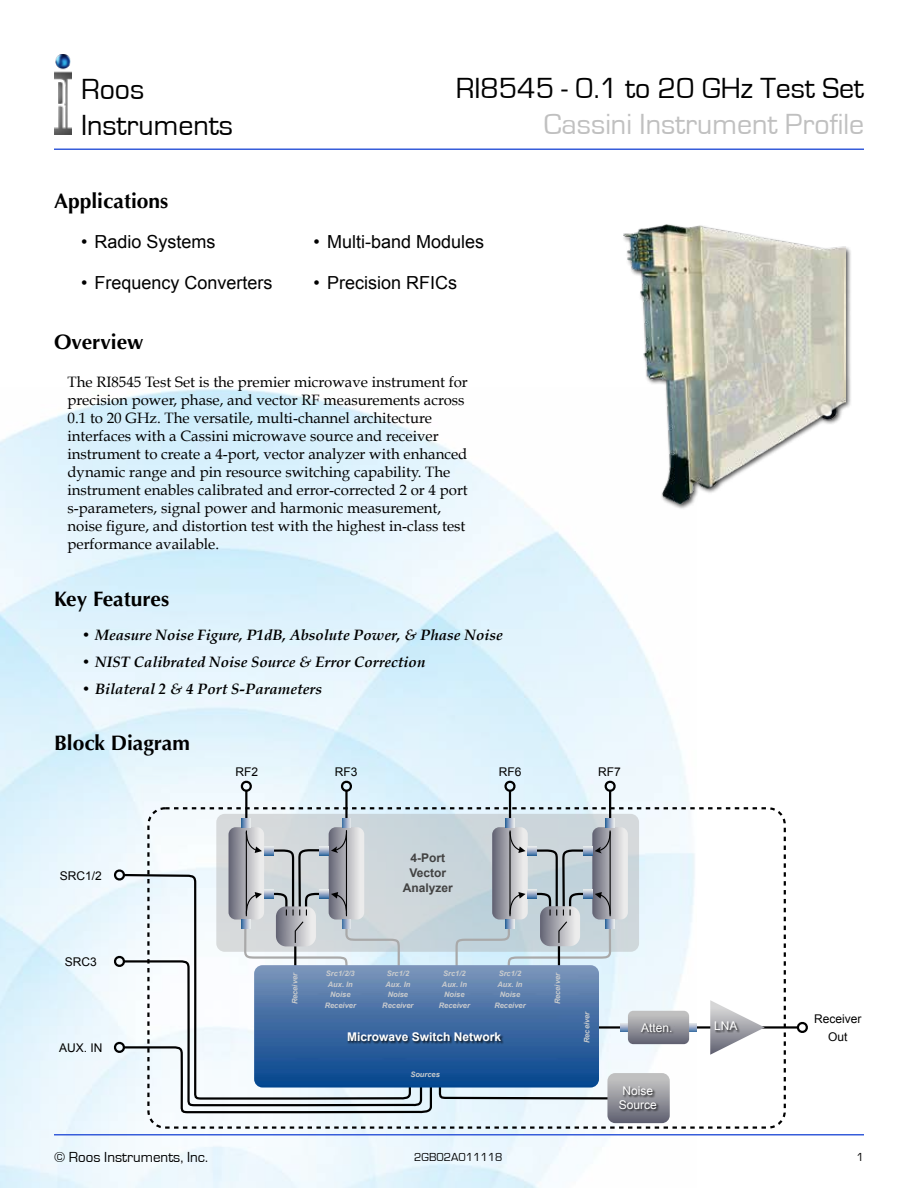
<style>
.page{position:relative;width:918px;height:1188px;background:#fff}
.page>*{position:absolute;margin:0;border:0;box-sizing:border-box;transform-origin:0 0}
.t1{font:30px/36px "Eurostile";color:#000}
.t2{font:30px "Eurostile";color:#c0c0c0}
.t3{font:700 21px "Optima";color:#000}
.t4{font:18px "Arial";color:#000}
.t5{font:15px/18px "Book Antiqua";color:#000}
.t6{font:italic 700 15px "Book Antiqua";color:#000}
.t7{font:15px "Eurostile";color:#000}
.t8{font:12px/18px "Arial";color:#000;text-align:center}
.t9{font:700 12px "Arial";color:#fff}
.t10{font:12px/13.5px "Arial";color:#fff;text-align:center}
.t11{font:700 12px/15px "Arial";color:#424242;text-align:center}
.t12{font:12px "Eurostile";color:#000}
.t13{font:italic 700 7.5px/10.5px "Arial";color:#cbcdce;text-align:center}
</style>
<div class="page">
<img style="left:0;top:389px;width:695px;height:799px">
<div style="left:216px;top:814px;width:423px;height:138px;background:#cdd6db;border-radius:8px"></div>
<hr style="left:550px;top:1026px;width:248px;height:3px;background:#000">
<svg style="left:794px;top:1021px;width:14px;height:12px"></svg>
<hr style="left:245px;top:791px;width:2px;height:107px;background:#000">
<svg style="left:240px;top:778px;width:14px;height:16px"></svg>
<hr style="left:345px;top:791px;width:3px;height:107px;background:#000">
<svg style="left:340px;top:778px;width:14px;height:16px"></svg>
<img style="left:629px;top:1073px;width:41px;height:50px">
<hr style="left:509px;top:791px;width:2px;height:107px;background:#000">
<svg style="left:504px;top:778px;width:14px;height:16px"></svg>
<hr style="left:609px;top:791px;width:2px;height:107px;background:#000">
<svg style="left:604px;top:778px;width:14px;height:16px"></svg>
<img style="left:710px;top:1000px;width:55px;height:55px">
<svg style="left:689px;top:1023px;width:8px;height:9px"></svg>
<svg style="left:111px;top:818px;width:518px;height:313px"></svg>
<img style="left:628px;top:1011px;width:61px;height:33px">
<img style="left:54px;top:54px;width:17px;height:81px">
<div style="left:622px;top:223px;width:230px;height:287px;background:#000;opacity:.7"></div>
<img style="left:624px;top:225px;width:221px;height:278px">
<hr style="left:54px;top:148px;width:810px;height:2px;background:#375dda">
<hr style="left:54px;top:1134px;width:810px;height:2px;background:#375dda">
<div style="left:347px;top:1033px;width:157px;height:11px;background:#000;opacity:.75"></div>
<div style="left:619px;top:1086px;width:40px;height:26px;background:#000;opacity:.75"></div>
<div style="left:640px;top:1023px;width:35px;height:12px;background:#000;opacity:.75"></div>
<div style="left:715px;top:1021px;width:26px;height:12px;background:#000;opacity:.75"></div>
<h1 class="t1" style="left:81px;top:72px;width:154px">Roos<br>Instruments</h1>
<h1 class="t1" style="left:456px;top:71px;width:410px">RI8545 - 0.1 to 20 GHz Test Set</h1>
<h1 class="t2" style="left:544px;top:108px;width:322px">Cassini Instrument Profile</h1>
<h2 class="t3" style="left:54px;top:188px;width:116px">Applications</h2>
<p class="t4" style="left:81px;top:230px;width:136px">• Radio Systems</p>
<p class="t4" style="left:81px;top:271px;width:193px">• Frequency Converters</p>
<h2 class="t3" style="left:54px;top:330px;width:91px">Overview</h2>
<p class="t4" style="left:314px;top:230px;width:172px">• Multi-band Modules</p>
<p class="t4" style="left:314px;top:271px;width:145px">• Precision RFICs</p>
<p class="t5" style="left:68px;top:373px;width:402px">The RI8545 Test Set is the premier microwave instrument for precision power, phase, and vector RF measurements across 0.1 to 20 GHz. The versatile, multi-channel architecture interfaces with a Cassini microwave source and receiver instrument to create a 4-port, vector analyzer with enhanced dynamic range and pin resource switching capability. The instrument enables calibrated and error-corrected 2 or 4 port s-parameters, signal power and harmonic measurement, noise figure, and distortion test with the highest in-class test performance available.</p>
<h2 class="t3" style="left:54px;top:587px;width:117px">Key Features</h2>
<p class="t6" style="left:82px;top:626px;width:423px">• Measure Noise Figure, P1dB, Absolute Power, &amp; Phase Noise</p>
<p class="t6" style="left:82px;top:653px;width:345px">• NIST Calibrated Noise Source &amp; Error Correction</p>
<p class="t6" style="left:82px;top:680px;width:242px">• Bilateral 2 &amp; 4 Port S-Parameters</p>
<h2 class="t3" style="left:54px;top:731px;width:137px">Block Diagram</h2>
<p class="t8" style="left:60px;top:867px;width:44px">SRC1/2</p>
<p class="t8" style="left:65px;top:953px;width:34px">SRC3</p>
<p class="t8" style="left:59px;top:1039px;width:45px">AUX. IN</p>
<p class="t8" style="left:235px;top:763px;width:24px">RF2</p>
<p class="t8" style="left:335px;top:763px;width:24px">RF3</p>
<p class="t11" style="left:403px;top:851px;width:52px">4-Port<br>Vector<br>Analyzer</p>
<p class="t8" style="left:499px;top:763px;width:24px">RF6</p>
<p class="t8" style="left:598px;top:763px;width:24px">RF7</p>
<p class="t13" style="left:325px;top:968px;width:33px">Src1/2/3<br>Aux. In<br>Noise<br>Receiver</p>
<p class="t13" style="left:382px;top:968px;width:33px">Src1/2<br>Aux. In<br>Noise<br>Receiver</p>
<p class="t13" style="left:439px;top:968px;width:33px">Src1/2<br>Aux. In<br>Noise<br>Receiver</p>
<p class="t13" style="left:494px;top:968px;width:33px">Src1/2<br>Aux. In<br>Noise<br>Receiver</p>
<p class="t13" style="left:290px;top:1004px;width:33px;rotate:-90deg">Receiver</p>
<p class="t13" style="left:553px;top:1004px;width:33px;rotate:-90deg">Receiver</p>
<p class="t9" style="left:347px;top:1029px;width:156px">Microwave Switch Network</p>
<p class="t13" style="left:410px;top:1069px;width:31px">Sources</p>
<p class="t13" style="left:582px;top:1043px;width:33px;rotate:-90deg">Receiver</p>
<p class="t10" style="left:641px;top:1021px;width:33px">Atten.</p>
<p class="t10" style="left:619px;top:1085px;width:40px">Noise<br>Source</p>
<p class="t10" style="left:714px;top:1019px;width:25px">LNA</p>
<p class="t8" style="left:814px;top:1010px;width:49px">Receiver<br>Out</p>
<p class="t7" style="left:54px;top:1149px;width:156px">© Roos Instruments, Inc.</p>
<p class="t12" style="left:414px;top:1150px;width:90px">2GB02A011118</p>
<p class="t12" style="left:857px;top:1150px;width:9px">1</p>
</div>
